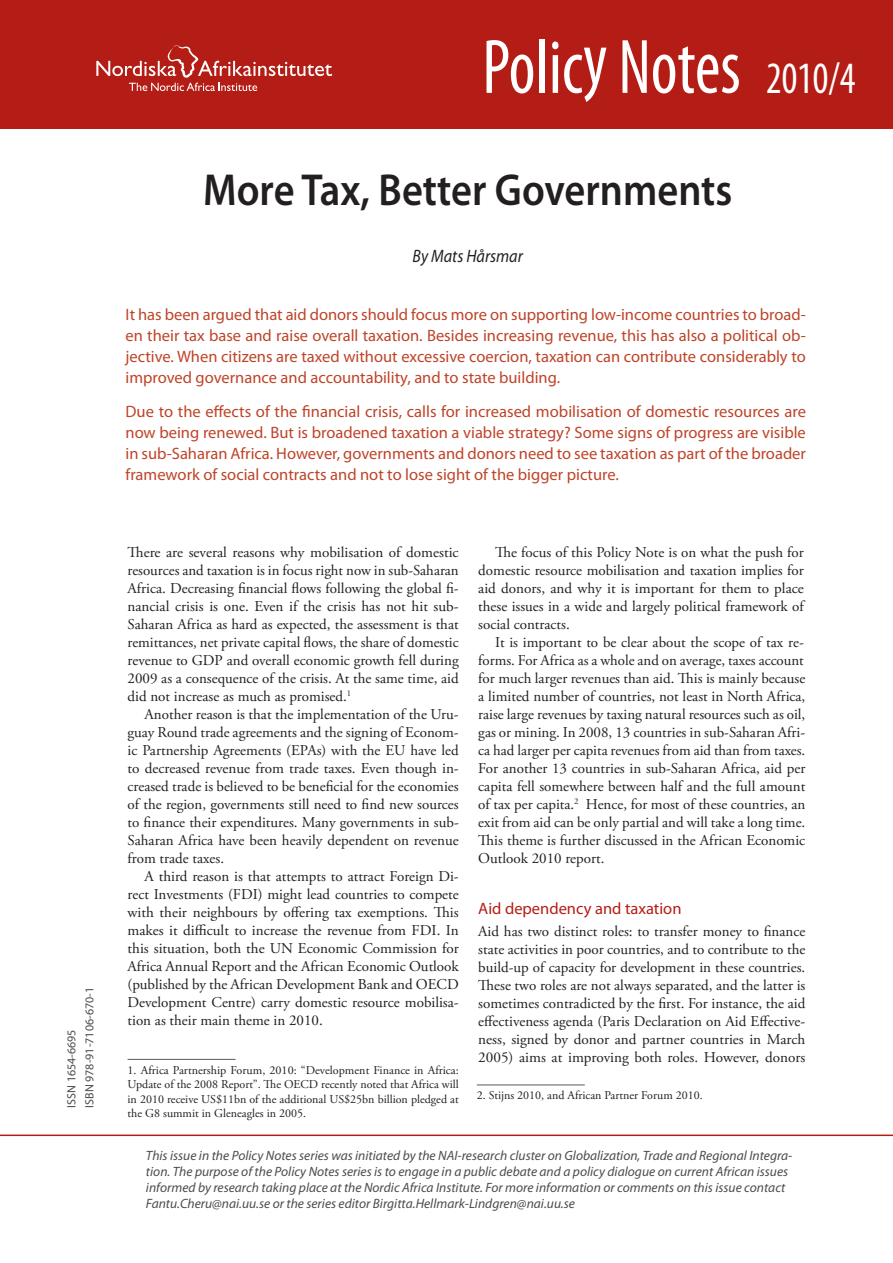
<style>
.page{position:relative;width:893px;height:1263px;background:#fff}
.page>*{position:absolute;margin:0;border:0;box-sizing:border-box;transform-origin:0 0}
.t1{font:condensed 78px "Myriad Pro";color:#fff;scale:.9 1}
.t2{font:600 45px "Myriad Pro";color:#231f20;scale:.9 1}
.t3{font:italic 18px "Myriad Pro";color:#231f20;scale:.9 1}
.b1{font:16.5px/21px "Myriad Pro";color:#be4429;text-align:justify}
.r1{font:16.5px "Myriad Pro";color:#b41d15}
.b1-2{font:15px/18px "Adobe Garamond Pro";color:#231f20;text-align:justify}
.b{font:15px/18px "Adobe Garamond Pro";color:#231f20;text-align:justify}
.r1-2{font:italic 13.5px/16.2px "Myriad Pro";color:#4b4c4d}
.Fotnotstext{font:12px/14.4px "Adobe Garamond Pro";color:#231f20;text-align:justify}
.b1-3{font:12px "Myriad Pro";color:#4b4c4d}
.s1{font-size:45px}
</style>
<div class="page">
<div style="left:0;top:0;width:893px;height:129px;background:#b41d15"></div>
<svg style="left:96px;top:45px;width:236px;height:46px"></svg>
<hr style="left:0;top:1134px;width:893px;height:2px;background:#b41d15">
<hr style="left:128px;top:1059px;width:108px;height:1px;background:#57585a">
<hr style="left:477px;top:1084px;width:108px;height:1px;background:#57585a">
<p class="b1-3" style="left:64px;top:1107px;width:80px;rotate:-90deg">ISSN 1654-6695</p>
<p class="b1-3" style="left:82px;top:1107px;width:122px;rotate:-90deg">ISBN 978-91-7106-670-1</p>
<p class="t1" style="left:482px;top:20px;width:416px">Policy Notes <span class="s1">2010/4</span></p>
<p class="t2" style="left:203px;top:161px;width:590px">More Tax, Better Governments</p>
<p class="t3" style="left:413px;top:245px;width:124px">By Mats Hårsmar</p>
<p class="b1" style="left:126px;top:304px;width:682px">It has been argued that aid donors should focus more on supporting low-income countries to broad&shy;en their tax base and raise overall taxation. Besides increasing revenue, this has also a political ob&shy;jective. When citizens are taxed without excessive coercion, taxation can contribute considerably to improved governance and accountability, and to state building.</p>
<p class="b1" style="left:126px;top:400px;width:682px">Due to the effects of the financial crisis, calls for increased mobilisation of domestic resources are now being renewed. But is broadened taxation a viable strategy? Some signs of progress are visible in sub-Saharan Africa. However, governments and donors need to see taxation as part of the broader framework of social contracts and not to lose sight of the bigger picture.</p>
<p class="b" style="left:128px;top:544px;width:333px">There are several reasons why mobilisation of domestic resources and taxation is in focus right now in sub-Saharan Africa. Decreasing financial flows following the global fi&shy;nancial crisis is one. Even if the crisis has not hit sub-Saharan Africa as hard as expected, the assessment is that remittances, net private capital flows, the share of domestic revenue to GDP and overall economic growth fell during 2009 as a consequence of the crisis. At the same time, aid did not increase as much as promised.<sup>1</sup></p>
<p class="b1-2" style="left:128px;top:706px;width:333px;text-indent:17px">Another reason is that the implementation of the Uru&shy;guay Round trade agreements and the signing of Econom&shy;ic Partnership Agreements (EPAs) with the EU have led to decreased revenue from trade taxes. Even though in&shy;creased trade is believed to be beneficial for the economies of the region, governments still need to find new sources to finance their expenditures. Many governments in sub-Saharan Africa have been heavily dependent on revenue from trade taxes.</p>
<p class="b1-2" style="left:128px;top:868px;width:333px;text-indent:17px">A third reason is that attempts to attract Foreign Di&shy;rect Investments (FDI) might lead countries to compete with their neighbours by offering tax exemptions. This makes it difficult to increase the revenue from FDI. In this situation, both the UN Economic Commission for Africa Annual Report and the African Economic Outlook (published by the African Development Bank and OECD Development Centre) carry domestic resource mobilisa&shy;tion as their main theme in 2010.</p>
<p class="Fotnotstext" style="left:128px;top:1063px;width:333px">1. Africa Partnership Forum, 2010: “Development Finance in Africa:<br>Update of the 2008 Report”. The OECD recently noted that Africa will in 2010 receive US$11bn of the additional US$25bn billion pledged at the G8 summit in Gleneagles in 2005.</p>
<p class="b1-2" style="left:478px;top:544px;width:327px;text-indent:17px">The focus of this Policy Note is on what the push for domestic resource mobilisation and taxation implies for aid donors, and why it is important for them to place these issues in a wide and largely political framework of social contracts.</p>
<p class="b1-2" style="left:478px;top:634px;width:329px;text-indent:17px">It is important to be clear about the scope of tax re&shy;forms. For Africa as a whole and on average, taxes account for much larger revenues than aid. This is mainly because a limited number of countries, not least in North Africa, raise large revenues by taxing natural resources such as oil, gas or mining. In 2008, 13 countries in sub-Saharan Afri&shy;ca had larger per capita revenues from aid than from taxes.<br>For another 13 countries in sub-Saharan Africa, aid per capita fell somewhere between half and the full amount of tax per capita.<sup>2</sup> Hence, for most of these countries, an exit from aid can be only partial and will take a long time.<br>This theme is further discussed in the African Economic Outlook 2010 report.</p>
<p class="r1" style="left:478px;top:898px;width:205px">Aid dependency and taxation</p>
<p class="b" style="left:478px;top:923px;width:329px">Aid has two distinct roles: to transfer money to finance state activities in poor countries, and to contribute to the build-up of capacity for development in these countries.<br>These two roles are not always separated, and the latter is sometimes contradicted by the first. For instance, the aid effectiveness agenda (Paris Declaration on Aid Effective&shy;ness, signed by donor and partner countries in March 2005) aims at improving both roles. However, donors</p>
<p class="Fotnotstext" style="left:477px;top:1089px;width:228px">2. Stijns 2010, and African Partner Forum 2010.</p>
<p class="r1-2" style="left:146px;top:1147px;width:648px">This issue in the Policy Notes series was initiated by the NAI-research cluster on Globalization, Trade and Regional Integra&shy;tion. The purpose of the Policy Notes series is to engage in a public debate and a policy dialogue on current African issues informed by research taking place at the Nordic Africa Institute. For more information or comments on this issue contact Fantu.Cheru@nai.uu.se or the series editor Birgitta.Hellmark-Lindgren@nai.uu.se</p>
</div>
